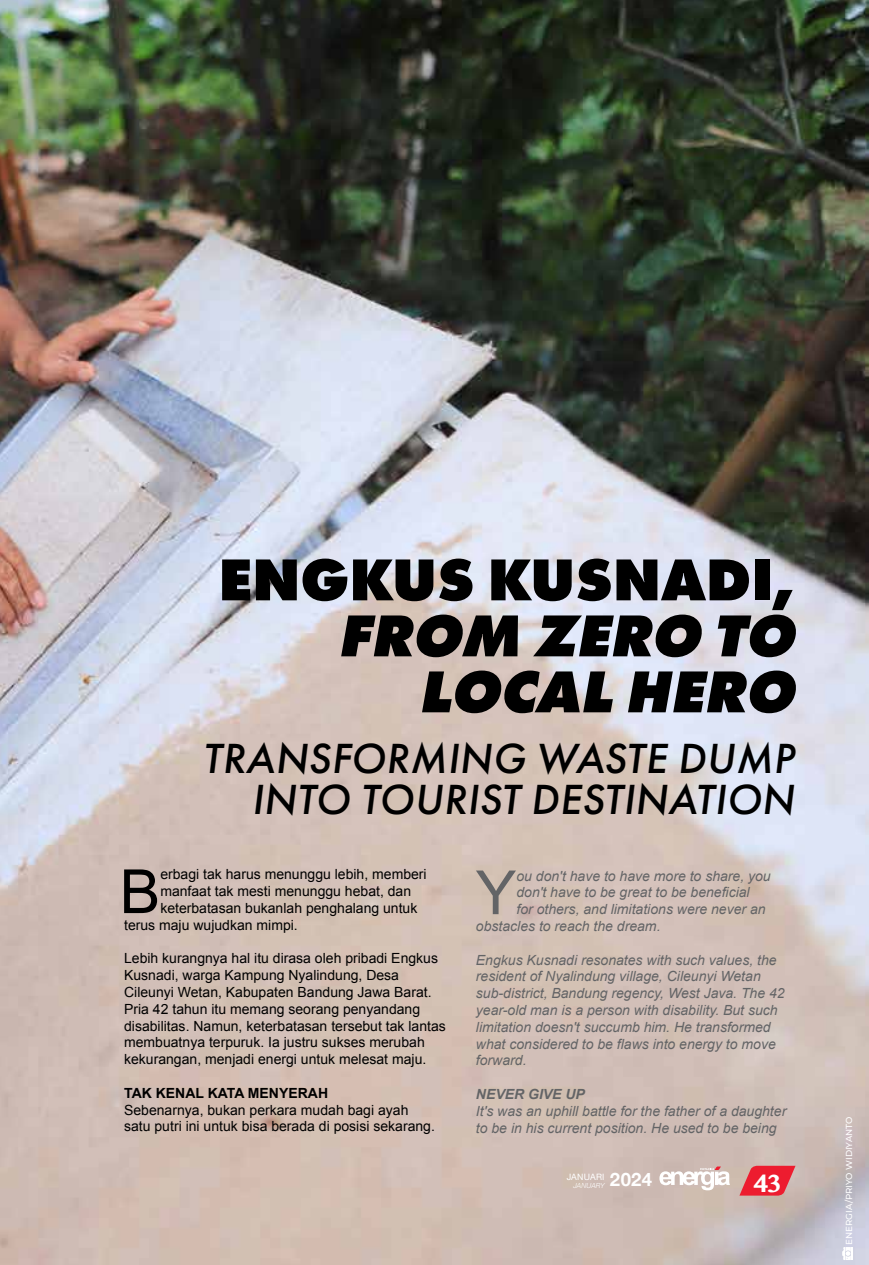
<style>
.page{position:relative;width:869px;height:1265px;background:#fff}
.page>*{position:absolute;margin:0;border:0;box-sizing:border-box;transform-origin:0 0}
.t1{font:italic 800 61.25px/56px "Futura PT";color:#000;text-align:right}
.t2{font:800 61.25px "Futura PT";letter-spacing:-.01em;color:#000}
.t3{font:60.9px "Arial";color:#000}
.t4{font:60.9px "Arial";color:#636466}
.t5{font:italic 500 43.75px/40.2px "Futura PT";letter-spacing:.01em;color:#000;text-align:right}
.t6{font:700 26.25px "Myanmar MN";color:#fff}
.t7{font:700 18.55px "Helvetica Neue";color:#fff}
.t8{font:14px/16.8px "Arial";color:#000}
.t9{font:italic 14px/16.8px "Arial";color:#636466}
.t10{font:700 14px "Arial";color:#000}
.t11{font:italic 700 14px "Arial";color:#636466}
.t12{font:500 8.75px "Montserrat";color:#fff}
.t13{font:8.75px "Helvetica Neue";letter-spacing:.025em;color:#fff}
.t14{font:italic 300 7px "Helvetica Neue";letter-spacing:.01em;color:#fff}
</style>
<div class="page">
<img style="left:0;top:0;width:868px;height:1265px">
<svg style="left:841px;top:1247px;width:10px;height:13px"></svg>
<svg style="left:739px;top:1166px;width:56px;height:30px;background:#e5424e"></svg>
<svg style="left:659px;top:1166px;width:70px;height:24px"></svg>
<h1 class="t2" style="left:218px;top:541px;width:577px">ENGKUS KUSNADI,</h1>
<h1 class="t1" style="left:337px;top:607px;width:472px">FROM ZERO TO<br>LOCAL HERO</h1>
<h3 class="t5" style="left:203px;top:739px;width:592px">TRANSFORMING WASTE DUMP<br>INTO TOURIST DESTINATION</h3>
<h2 class="t3" style="left:120px;top:852px;width:42px">B</h2>
<p class="t8" style="left:160px;top:866px;width:268px">erbagi tak harus menunggu lebih, memberi</p>
<p class="t8" style="left:160px;top:883px;width:252px">manfaat tak mesti menunggu hebat, dan</p>
<p class="t8" style="left:160px;top:900px;width:258px">keterbatasan bukanlah penghalang untuk</p>
<p class="t8" style="left:124px;top:917px;width:175px">terus maju wujudkan mimpi.</p>
<p class="t8" style="left:124px;top:950px;width:323px">Lebih kurangnya hal itu dirasa oleh pribadi Engkus Kusnadi, warga Kampung Nyalindung, Desa Cileunyi Wetan, Kabupaten Bandung Jawa Barat.<br>Pria 42 tahun itu memang seorang penyandang disabilitas. Namun, keterbatasan tersebut tak lantas membuatnya terpuruk. Ia justru sukses merubah kekurangan, menjadi energi untuk melesat maju.</p>
<p class="t10" style="left:124px;top:1084px;width:205px">TAK KENAL KATA MENYERAH</p>
<p class="t8" style="left:124px;top:1101px;width:312px">Sebenarnya, bukan perkara mudah bagi ayah satu putri ini untuk bisa berada di posisi sekarang.</p>
<h2 class="t4" style="left:475px;top:853px;width:42px">Y</h2>
<p class="t9" style="left:516px;top:867px;width:256px">ou don't have to have more to share, you</p>
<p class="t9" style="left:516px;top:884px;width:235px">don't have to be great to be beneficial</p>
<p class="t9" style="left:516px;top:901px;width:250px">for others, and limitations were never an</p>
<p class="t9" style="left:475px;top:918px;width:186px">obstacles to reach the dream.</p>
<p class="t9" style="left:475px;top:951px;width:310px">Engkus Kusnadi resonates with such values, the resident of Nyalindung village, Cileunyi Wetan sub-district, Bandung regency, West Java. The 42 year-old man is a person with disability. But such limitation doesn't succumb him. He transformed what considered to be flaws into energy to move forward.</p>
<p class="t11" style="left:475px;top:1085px;width:110px">NEVER GIVE UP</p>
<p class="t9" style="left:475px;top:1103px;width:312px">It's was an uphill battle for the father of a daughter to be in his current position. He used to be being</p>
<h3 class="t7" style="left:609px;top:1165px;width:44px">2024</h3>
<h3 class="t6" style="left:753px;top:1167px;width:29px">43</h3>
<p class="t13" style="left:566px;top:1171px;width:39px">JANUARI</p>
<p class="t14" style="left:573px;top:1180px;width:33px">JANUARY</p>
<p class="t12" style="left:842px;top:1245px;width:130px;rotate:-90deg">ENERGIA/PRIYO WIDIYANTO</p>
</div>
